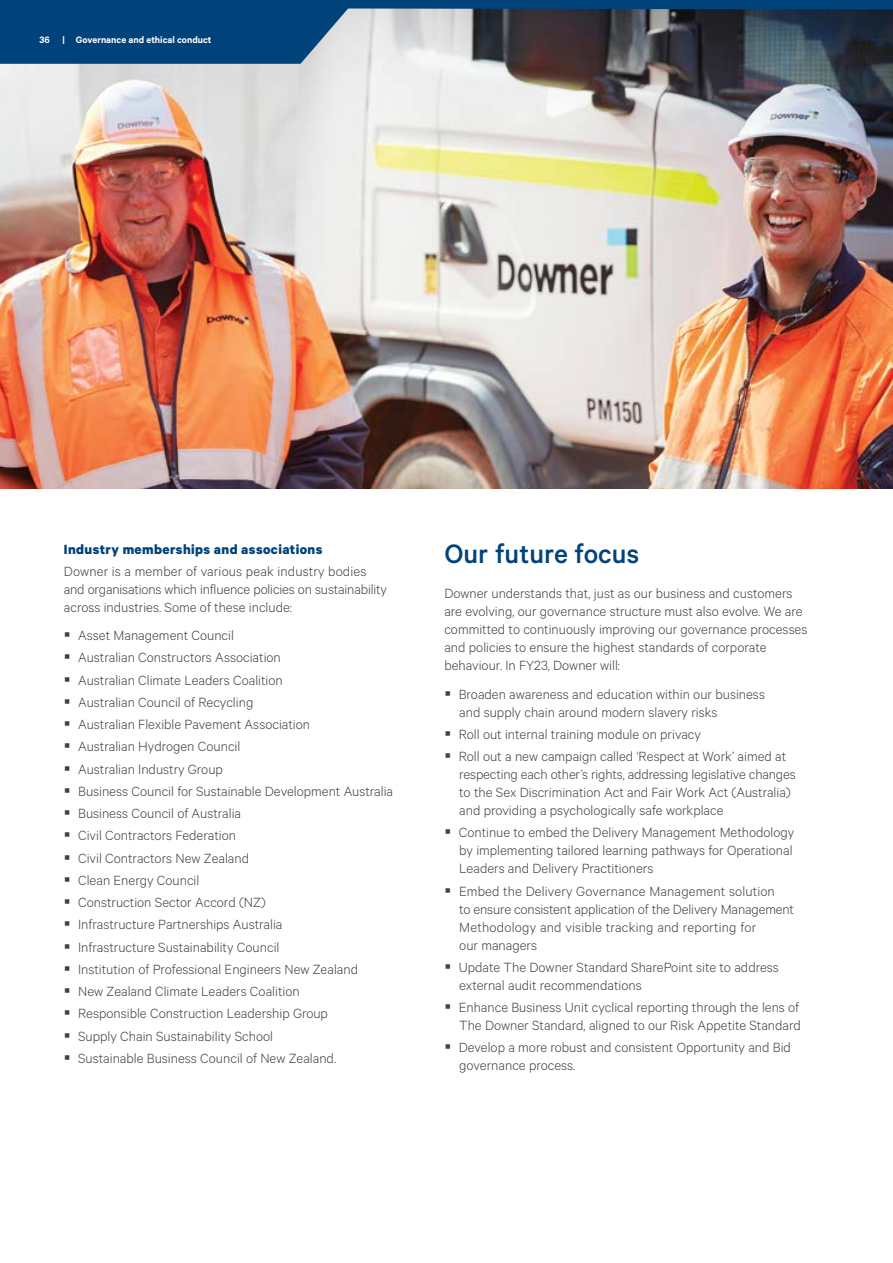
<style>
.page{position:relative;width:893px;height:1263px;background:#fff}
.page>*{position:absolute;margin:0;border:0;box-sizing:border-box;transform-origin:0 0}
.t1{font:500 30px "Calibre";color:#00437b}
.t2{font:300 15px/18px "Calibre";color:#414042}
.t3{font:700 15px "Calibre";letter-spacing:.025em;color:#00437b}
.t4{font:600 10.5px "Calibre";color:#fff}
</style>
<div class="page">
<img style="left:0;top:64px;width:893px;height:425px">
<svg style="left:0;top:0;width:893px;height:64px;background:#365673"></svg>
<p class="t4" style="left:40px;top:33px;width:173px">36 | Governance and ethical conduct</p>
<p class="t3" style="left:64px;top:540px;width:260px">Industry memberships and associations</p>
<p class="t2" style="left:64px;top:562px;width:325px">Downer is a member of various peak industry bodies and organisations which influence policies on sustainability across industries. Some of these include:</p>
<p class="t2" style="left:64px;top:626px;width:172px">▪ Asset Management Council</p>
<p class="t2" style="left:64px;top:648px;width:219px">▪ Australian Constructors Association</p>
<p class="t2" style="left:64px;top:670px;width:221px">▪ Australian Climate Leaders Coalition</p>
<p class="t2" style="left:64px;top:693px;width:191px">▪ Australian Council of Recycling</p>
<p class="t2" style="left:64px;top:715px;width:248px">▪ Australian Flexible Pavement Association</p>
<p class="t2" style="left:64px;top:737px;width:178px">▪ Australian Hydrogen Council</p>
<p class="t2" style="left:64px;top:759px;width:161px">▪ Australian Industry Group</p>
<p class="t2" style="left:64px;top:781px;width:331px">▪ Business Council for Sustainable Development Australia</p>
<p class="t2" style="left:64px;top:804px;width:179px">▪ Business Council of Australia</p>
<p class="t2" style="left:64px;top:826px;width:174px">▪ Civil Contractors Federation</p>
<p class="t2" style="left:64px;top:848px;width:187px">▪ Civil Contractors New Zealand</p>
<p class="t2" style="left:64px;top:870px;width:137px">▪ Clean Energy Council</p>
<p class="t2" style="left:64px;top:893px;width:204px">▪ Construction Sector Accord (NZ)</p>
<p class="t2" style="left:64px;top:915px;width:220px">▪ Infrastructure Partnerships Australia</p>
<p class="t2" style="left:64px;top:937px;width:217px">▪ Infrastructure Sustainability Council</p>
<p class="t2" style="left:64px;top:959px;width:296px">▪ Institution of Professional Engineers New Zealand</p>
<p class="t2" style="left:64px;top:982px;width:237px">▪ New Zealand Climate Leaders Coalition</p>
<p class="t2" style="left:64px;top:1004px;width:266px">▪ Responsible Construction Leadership Group</p>
<p class="t2" style="left:64px;top:1026px;width:211px">▪ Supply Chain Sustainability School</p>
<p class="t2" style="left:64px;top:1048px;width:274px">▪ Sustainable Business Council of New Zealand.</p>
<h1 class="t1" style="left:444px;top:537px;width:197px">Our future focus</h1>
<p class="t2" style="left:444px;top:584px;width:365px">Downer understands that, just as our business and customers are evolving, our governance structure must also evolve. We are committed to continuously improving our governance processes and policies to ensure the highest standards of corporate behaviour. In FY23, Downer will:</p>
<p class="t2" style="left:459px;top:684px;width:307px;text-indent:-15px">▪ Broaden awareness and education within our business and supply chain around modern slavery risks</p>
<p class="t2" style="left:444px;top:725px;width:258px">▪ Roll out internal training module on privacy</p>
<p class="t2" style="left:459px;top:747px;width:338px;text-indent:-15px">▪ Roll out a new campaign called ‘Respect at Work’ aimed at respecting each other’s rights, addressing legislative changes to the Sex Discrimination Act and Fair Work Act (Australia) and providing a psychologically safe workplace</p>
<p class="t2" style="left:459px;top:823px;width:337px;text-align:justify;text-indent:-15px">▪ Continue to embed the Delivery Management Methodology by implementing tailored learning pathways for Operational Leaders and Delivery Practitioners</p>
<p class="t2" style="left:459px;top:881px;width:336px;text-indent:-15px">▪ Embed the Delivery Governance Management solution<br>to ensure consistent application of the Delivery Management Methodology and visible tracking and reporting for<br>our managers</p>
<p class="t2" style="left:459px;top:958px;width:321px;text-indent:-15px">▪ Update The Downer Standard SharePoint site to address external audit recommendations</p>
<p class="t2" style="left:444px;top:998px;width:358px;text-align:right">▪ Enhance Business Unit cyclical reporting through the lens of<br>The Downer Standard, aligned to our Risk Appetite Standard</p>
<p class="t2" style="left:459px;top:1038px;width:333px;text-indent:-15px">▪ Develop a more robust and consistent Opportunity and Bid governance process.</p>
</div>
